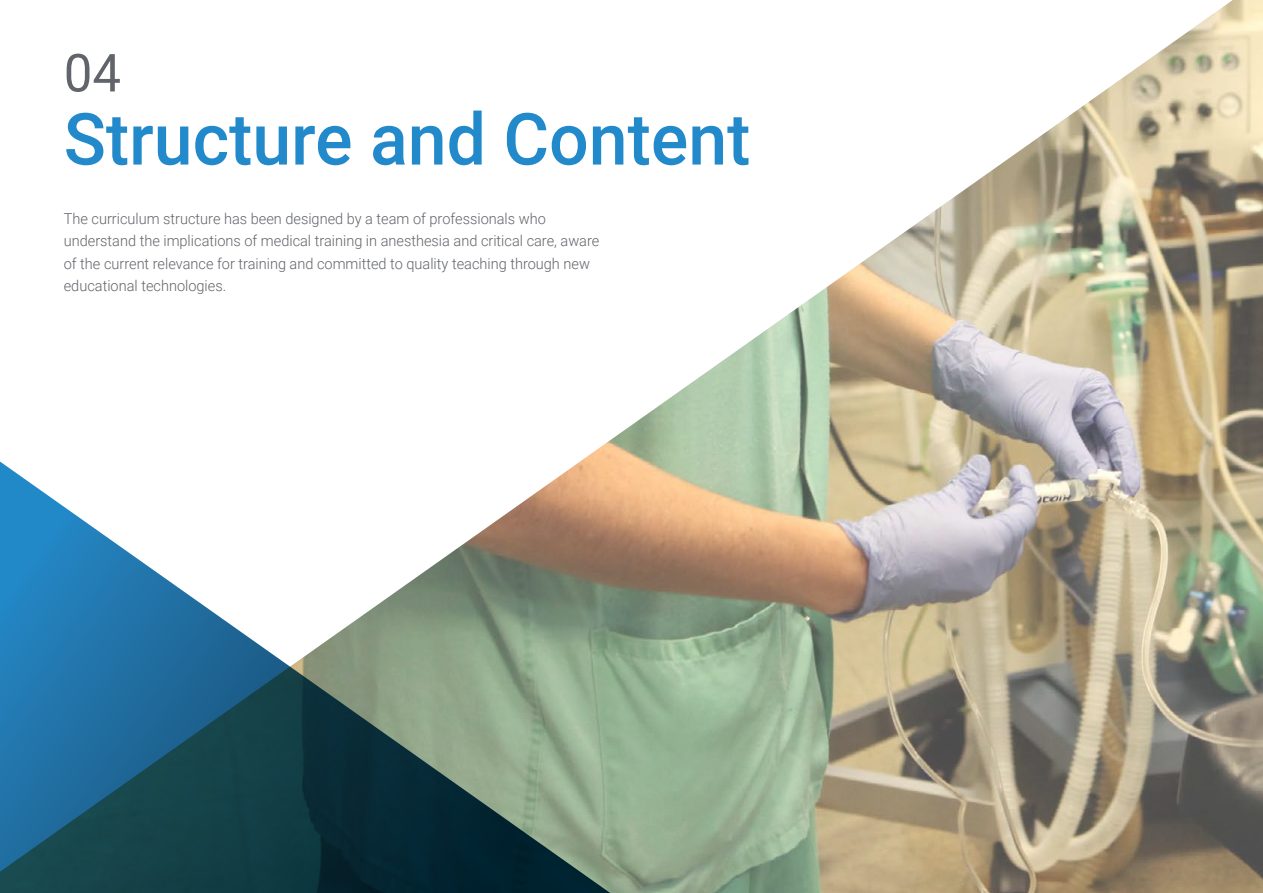
<style>
.page{position:relative;width:1263px;height:893px;background:#fff}
.page>*{position:absolute;margin:0;border:0;box-sizing:border-box;transform-origin:0 0}
.t1{font:500 72px "Roboto";color:#2289ca}
.t2{font:52.5px "Roboto";color:#61646a}
.t3{font:300 15px/22.5px "Roboto";color:#61646a}
</style>
<div class="page">
<img style="left:602px;top:0;width:661px;height:893px">
<svg style="left:0;top:446px;width:640px;height:447px"></svg>
<h2 class="t2" style="left:64px;top:36px;width:59px">04</h2>
<h1 class="t1" style="left:64px;top:89px;width:688px">Structure and Content</h1>
<p class="t3" style="left:64px;top:207px;width:537px">The curriculum structure has been designed by a team of professionals who understand the implications of medical training in anesthesia and critical care, aware of the current relevance for training and committed to quality teaching through new educational technologies.</p>
</div>
